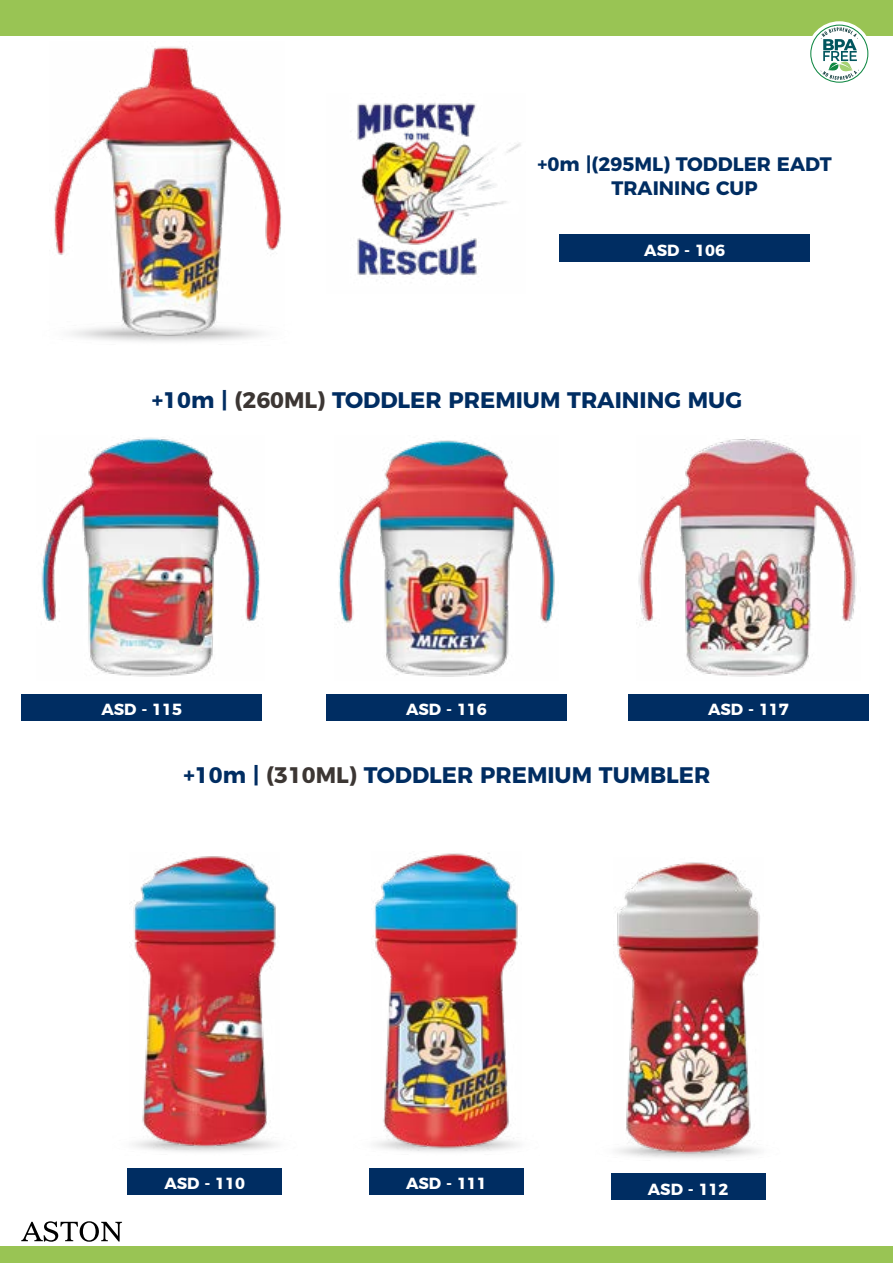
<style>
.page{position:relative;width:893px;height:1263px;background:#fff}
.page>*{position:absolute;margin:0;border:0;box-sizing:border-box;transform-origin:0 0}
.t1{font:700 22.5px "Montserrat";color:#002d62}
.t2{font:700 19.5px/23.4px "Montserrat";color:#002d62;text-align:center}
.t3{font:700 16.05px "Montserrat";color:#fff}
.s1{color:#3c3633}
</style>
<div class="page">
<div style="left:0;top:0;width:893px;height:36px;background:#99c454"></div>
<div style="left:0;top:1246px;width:893px;height:17px;background:#99c454"></div>
<svg style="left:21px;top:1221px;width:101px;height:21px"></svg>
<div style="left:807px;top:21px;width:65px;height:65px;background:#fff;border-radius:50%"></div>
<svg style="left:810px;top:25px;width:58px;height:58px"></svg>
<img style="left:54px;top:46px;width:228px;height:293px">
<div style="left:559px;top:234px;width:251px;height:28px;background:#002d62"></div>
<img style="left:350px;top:103px;width:171px;height:172px">
<img style="left:41px;top:437px;width:219px;height:240px">
<img style="left:338px;top:440px;width:217px;height:237px">
<img style="left:636px;top:439px;width:221px;height:238px">
<div style="left:21px;top:694px;width:241px;height:27px;background:#002d62"></div>
<div style="left:326px;top:694px;width:241px;height:27px;background:#002d62"></div>
<div style="left:628px;top:694px;width:241px;height:27px;background:#002d62"></div>
<img style="left:130px;top:856px;width:150px;height:294px">
<div style="left:128px;top:1168px;width:154px;height:27px;background:#002d62"></div>
<img style="left:372px;top:853px;width:149px;height:297px">
<div style="left:369px;top:1168px;width:155px;height:27px;background:#002d62"></div>
<img style="left:613px;top:862px;width:150px;height:295px">
<div style="left:611px;top:1173px;width:154px;height:27px;background:#002d62"></div>
<p class="t2" style="left:538px;top:151px;width:296px">+0m |(295ML) TODDLER EADT<br>TRAINING CUP</p>
<p class="t3" style="left:644px;top:237px;width:82px">ASD - 106</p>
<p class="t1" style="left:152px;top:381px;width:592px">+10m | <span class="s1">(260ML)</span> TODDLER PREMIUM TRAINING MUG</p>
<p class="t3" style="left:101px;top:696px;width:82px">ASD - 115</p>
<p class="t3" style="left:406px;top:696px;width:82px">ASD - 116</p>
<p class="t3" style="left:708px;top:696px;width:82px">ASD - 117</p>
<p class="t1" style="left:183px;top:757px;width:528px">+10m | <span class="s1">(310ML)</span> TODDLER PREMIUM TUMBLER</p>
<p class="t3" style="left:164px;top:1170px;width:82px">ASD - 110</p>
<p class="t3" style="left:406px;top:1170px;width:82px">ASD - 111</p>
<p class="t3" style="left:648px;top:1176px;width:82px">ASD - 112</p>
</div>
